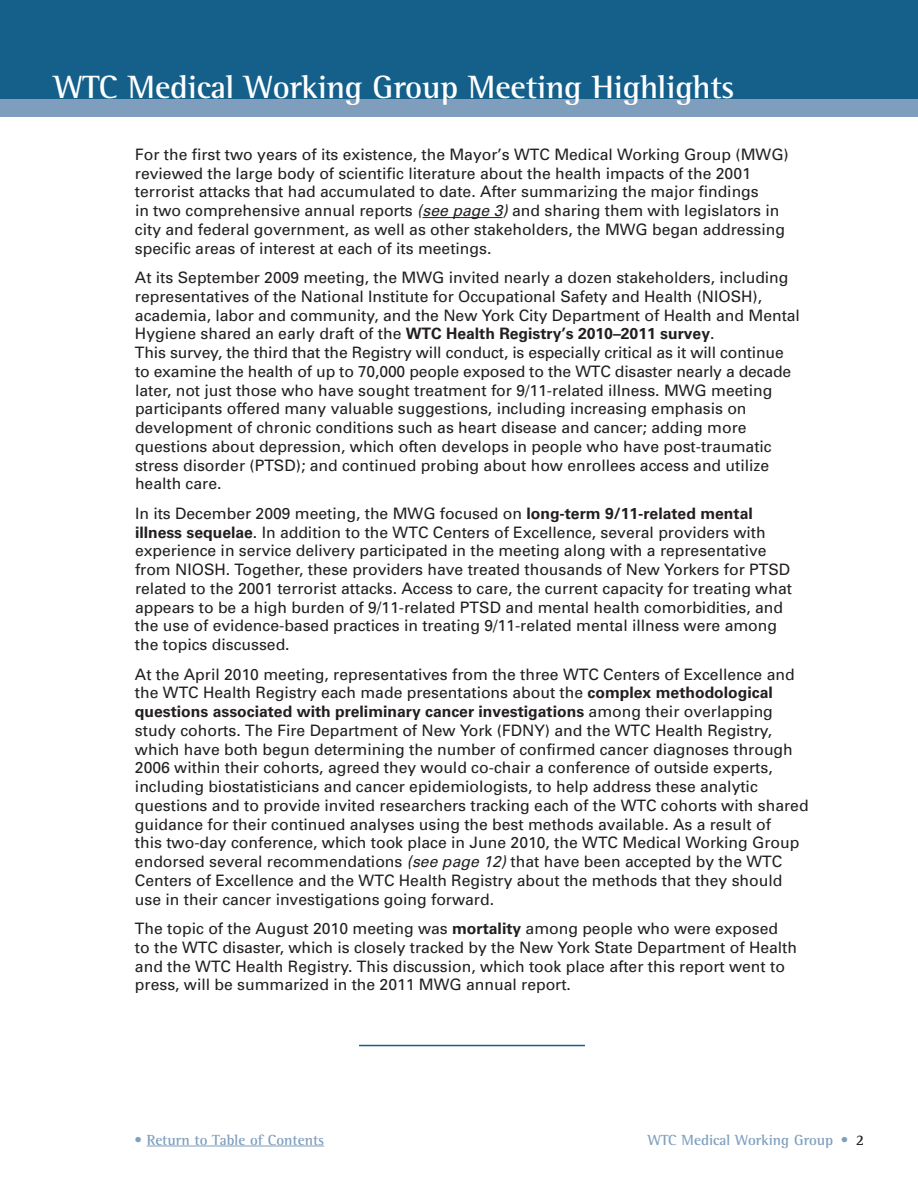
<style>
.page{position:relative;width:918px;height:1188px;background:#fff}
.page>*{position:absolute;margin:0;border:0;box-sizing:border-box;transform-origin:0 0}
.t1{font:700 33px "Rotis Semi Serif";letter-spacing:-.005em;color:#fff}
.t2{font:15.75px/18.8px "Univers";color:#231f20}
.t3{font:700 15px "Rotis Semi Serif";color:#809fbe}
.s1{font-style:italic}
.s2{font-weight:700}
.s3{color:#231f20}
</style>
<div class="page">
<div style="left:0;top:0;width:918px;height:100px;background:#14608b"></div>
<div style="left:0;top:99px;width:918px;height:18px;background:#7f9ebe"></div>
<hr style="left:422px;top:217px;width:81px;height:1px;background:#231f20">
<hr style="left:359px;top:1045px;width:226px;height:1px;background:#14608b">
<hr style="left:147px;top:1146px;width:177px;height:1px;background:#809fbe">
<h1 class="t1" style="left:54px;top:76px;width:682px">WTC Medical Working Group Meeting Highlights</h1>
<p class="t2" style="left:135px;top:146px;width:655px">For the first two years of its existence, the Mayor’s WTC Medical Working Group (MWG) reviewed the large body of scientific literature about the health impacts of the 2001 terrorist attacks that had accumulated to date. After summarizing the major findings<br>in two comprehensive annual reports <span class="s1">(see page 3)</span> and sharing them with legislators in city and federal government, as well as other stakeholders, the MWG began addressing specific areas of interest at each of its meetings.</p>
<p class="t2" style="left:135px;top:270px;width:667px">At its September 2009 meeting, the MWG invited nearly a dozen stakeholders, including representatives of the National Institute for Occupational Safety and Health (NIOSH), academia, labor and community, and the New York City Department of Health and Mental Hygiene shared an early draft of the <span class="s2">WTC Health Registry’s 2010–2011 survey</span>.<br>This survey, the third that the Registry will conduct, is especially critical as it will continue to examine the health of up to 70,000 people exposed to the WTC disaster nearly a decade later, not just those who have sought treatment for 9/11-related illness. MWG meeting participants offered many valuable suggestions, including increasing emphasis on development of chronic conditions such as heart disease and cancer; adding more questions about depression, which often develops in people who have post-traumatic stress disorder (PTSD); and continued probing about how enrollees access and utilize health care.</p>
<p class="t2" style="left:135px;top:505px;width:659px">In its December 2009 meeting, the MWG focused on <span class="s2">long-term 9/11-related mental illness sequelae</span>. In addition to the WTC Centers of Excellence, several providers with experience in service delivery participated in the meeting along with a representative from NIOSH. Together, these providers have treated thousands of New Yorkers for PTSD related to the 2001 terrorist attacks. Access to care, the current capacity for treating what appears to be a high burden of 9/11-related PTSD and mental health comorbidities, and the use of evidence-based practices in treating 9/11-related mental illness were among the topics discussed.</p>
<p class="t2" style="left:135px;top:666px;width:675px">At the April 2010 meeting, representatives from the three WTC Centers of Excellence and the WTC Health Registry each made presentations about the <span class="s2">complex methodological questions associated with preliminary cancer investigations</span> among their overlapping study cohorts. The Fire Department of New York (FDNY) and the WTC Health Registry, which have both begun determining the number of confirmed cancer diagnoses through 2006 within their cohorts, agreed they would co-chair a conference of outside experts, including biostatisticians and cancer epidemiologists, to help address these analytic questions and to provide invited researchers tracking each of the WTC cohorts with shared guidance for their continued analyses using the best methods available. As a result of<br>this two-day conference, which took place in June 2010, the WTC Medical Working Group endorsed several recommendations <span class="s1">(see page 12)</span> that have been accepted by the WTC Centers of Excellence and the WTC Health Registry about the methods that they should use in their cancer investigations going forward.</p>
<p class="t2" style="left:135px;top:921px;width:664px">The topic of the August 2010 meeting was <span class="s2">mortality</span> among people who were exposed<br>to the WTC disaster, which is closely tracked by the New York State Department of Health and the WTC Health Registry. This discussion, which took place after this report went to press, will be summarized in the 2011 MWG annual report.</p>
<p class="t3" style="left:135px;top:1134px;width:191px">• Return to Table of Contents</p>
<p class="t3" style="left:648px;top:1134px;width:218px">WTC Medical Working Group • <span class="s3">2</span></p>
</div>
